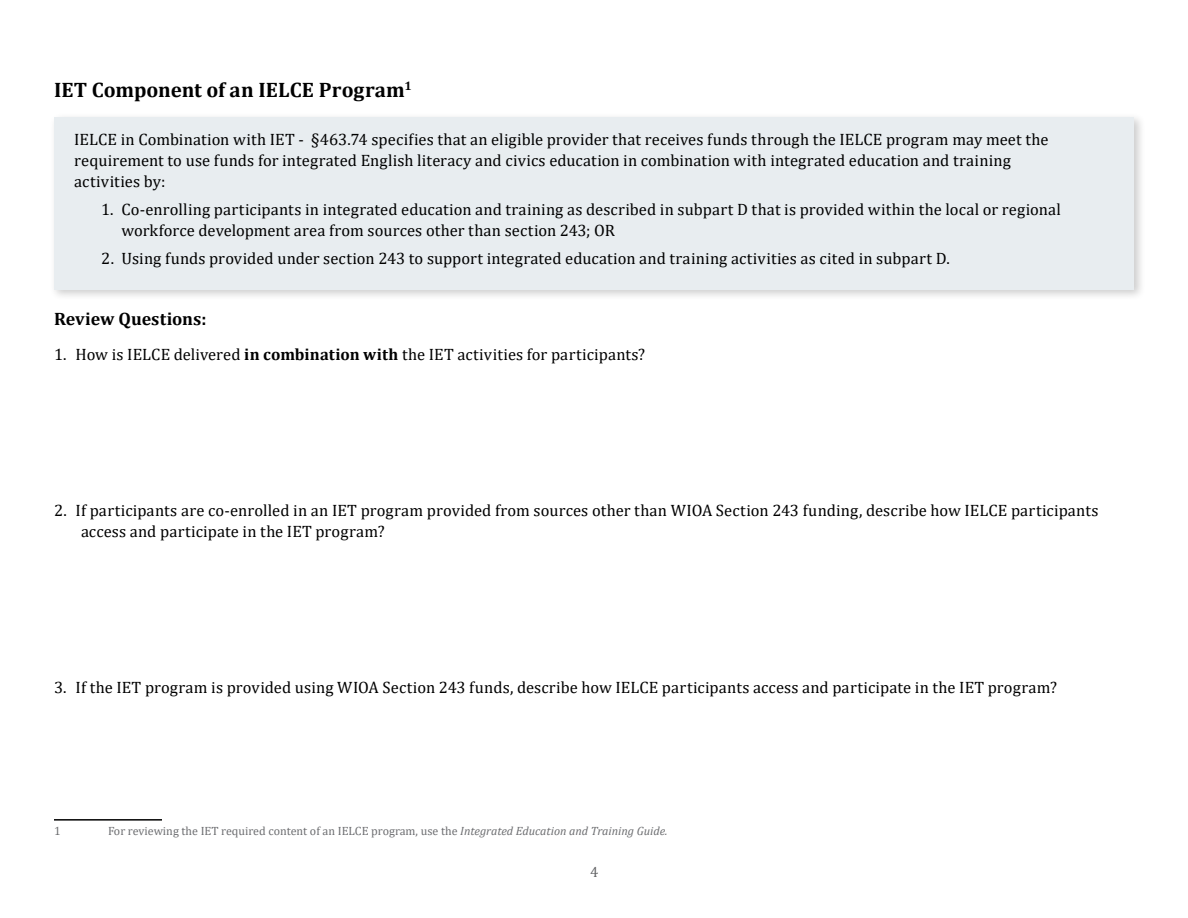
<style>
.page{position:relative;width:1188px;height:918px;background:#fff}
.page>*{position:absolute;margin:0;border:0;box-sizing:border-box;transform-origin:0 0}
.t1{font:700 21px "Cambria";letter-spacing:.005em;color:#000}
.t2{font:700 18px "Cambria";letter-spacing:-.005em;color:#000}
.t3{font:16.5px/21px "Cambria";letter-spacing:.01em;color:#000}
.t4{font:15px "Cambria";color:#636466}
.t5{font:12px "Cambria";color:#6d6e71}
.s1{font-weight:700}
.s2{font-style:italic}
</style>
<div class="page">
<div style="left:49px;top:113px;width:1097px;height:189px;background:#000;opacity:.2"></div>
<div style="left:54px;top:117px;width:1080px;height:172px;background:#e8edf0"></div>
<hr style="left:54px;top:819px;width:108px;height:2px;background:#000">
<h3 class="t1" style="left:54px;top:75px;width:359px">IET Component of an IELCE Program<sup>1</sup></h3>
<p class="t3" style="left:74px;top:129px;width:976px">IELCE in Combination with IET - §463.74 specifies that an eligible provider that receives funds through the IELCE program may meet the requirement to use funds for integrated English literacy and civics education in combination with integrated education and training activities by:</p>
<p class="t3" style="left:122px;top:199px;width:941px;text-indent:-20px">1. Co-enrolling participants in integrated education and training as described in subpart D that is provided within the local or regional workforce development area from sources other than section 243; OR</p>
<p class="t3" style="left:101px;top:248px;width:850px">2. Using funds provided under section 243 to support integrated education and training activities as cited in subpart D.</p>
<h4 class="t2" style="left:54px;top:306px;width:154px">Review Questions:</h4>
<p class="t3" style="left:54px;top:344px;width:593px">1. How is IELCE delivered <span class="s1">in combination with</span> the IET activities for participants?</p>
<p class="t3" style="left:81px;top:500px;width:1019px;text-indent:-27px">2. If participants are co-enrolled in an IET program provided from sources other than WIOA Section 243 funding, describe how IELCE participants access and participate in the IET program?</p>
<p class="t3" style="left:54px;top:677px;width:1004px">3. If the IET program is provided using WIOA Section 243 funds, describe how IELCE participants access and participate in the IET program?</p>
<p class="t5" style="left:54px;top:824px;width:8px">1</p>
<p class="t5" style="left:108px;top:824px;width:561px">For reviewing the IET required content of an IELCE program, use the <span class="s2">Integrated Education and Training Guide.</span></p>
<p class="t4" style="left:590px;top:863px;width:10px">4</p>
</div>
